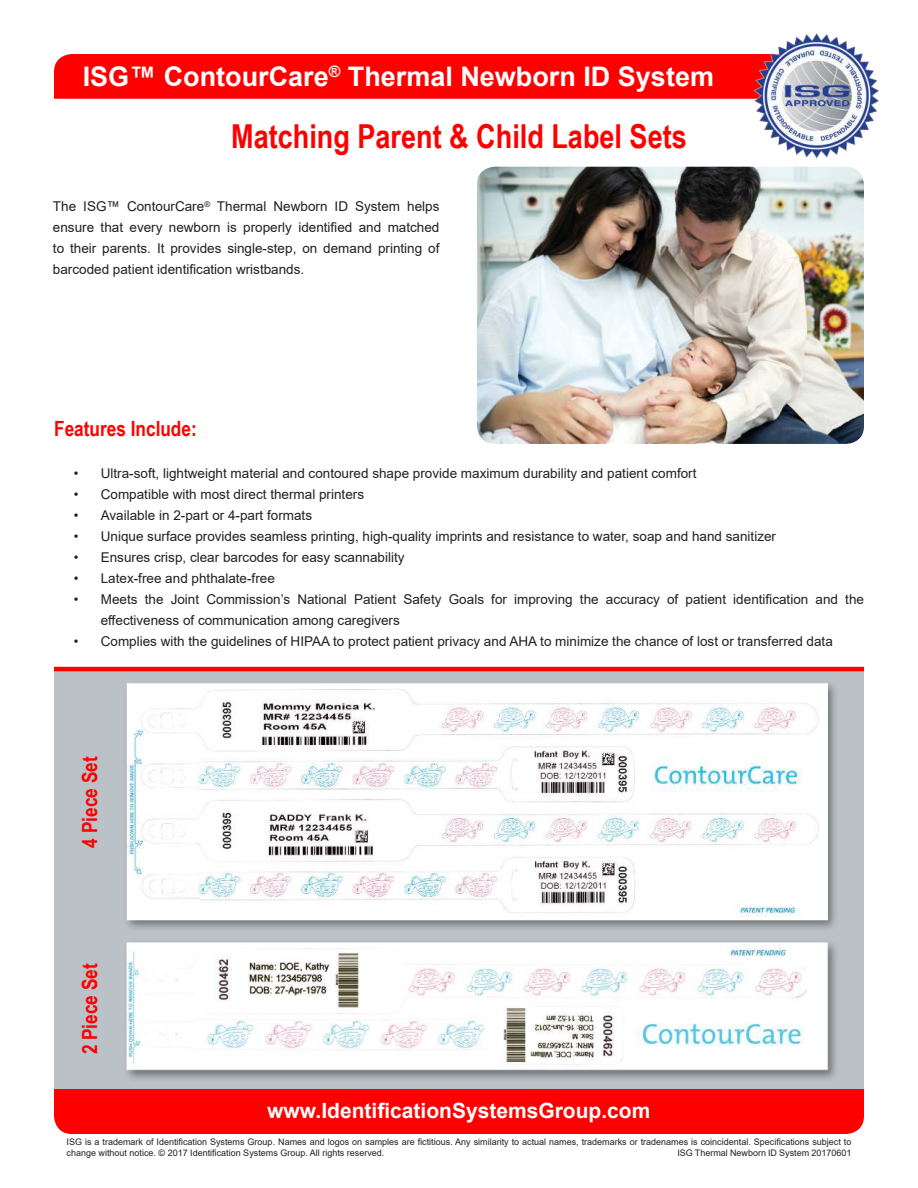
<style>
.page{position:relative;width:918px;height:1188px;background:#fff}
.page>*{position:absolute;margin:0;border:0;box-sizing:border-box;transform-origin:0 0}
.t1{font:700 33px "Arial Narrow";color:#f00}
.t2{font:700 27px "Arial";color:#fff}
.t3{font:700 21px "Arial";color:#fff}
.t4{font:700 21px "Arial Narrow";color:#f00}
.t5{font:13.5px/21px "Arial";color:#221f1f;text-align:justify}
.t6{font:9px/10.8px "Arial";color:#221f1f}
</style>
<div class="page">
<div style="left:54px;top:1089px;width:810px;height:45px;background:#f00"></div>
<div style="left:54px;top:54px;width:699px;height:45px;background:#f00"></div>
<img style="left:753px;top:33px;width:126px;height:126px">
<div style="left:54px;top:670px;width:810px;height:419px;background:#bac1c7"></div>
<hr style="left:54px;top:667px;width:810px;height:4px;background:#f00">
<img style="left:477px;top:167px;width:387px;height:277px">
<div style="left:123px;top:680px;width:716px;height:252px;background:#afb6bb"></div>
<img style="left:123px;top:680px;width:709px;height:246px">
<div style="left:123px;top:939px;width:717px;height:144px;background:#b5bbc1"></div>
<img style="left:126px;top:942px;width:709px;height:136px">
<h2 class="t2" style="left:83px;top:66px;width:633px">ISG™ ContourCare<sup>®</sup> Thermal Newborn ID System</h2>
<h1 class="t1" style="left:231px;top:123px;width:457px">Matching Parent &amp; Child Label Sets</h1>
<p class="t5" style="left:53px;top:196px;width:388px">The ISG™ ContourCare<sup>®</sup> Thermal Newborn ID System helps ensure that every newborn is properly identified and matched to their parents. It provides single-step, on demand printing of barcoded patient identification wristbands.</p>
<h3 class="t4" style="left:54px;top:421px;width:144px">Features Include:</h3>
<p class="t5" style="left:74px;top:463px;width:624px">• Ultra-soft, lightweight material and contoured shape provide maximum durability and patient comfort</p>
<p class="t5" style="left:74px;top:484px;width:292px">• Compatible with most direct thermal printers</p>
<p class="t5" style="left:74px;top:505px;width:240px">• Available in 2-part or 4-part formats</p>
<p class="t5" style="left:74px;top:526px;width:704px">• Unique surface provides seamless printing, high-quality imprints and resistance to water, soap and hand sanitizer</p>
<p class="t5" style="left:74px;top:547px;width:332px">• Ensures crisp, clear barcodes for easy scannability</p>
<p class="t5" style="left:74px;top:568px;width:203px">• Latex-free and phthalate-free</p>
<p class="t5" style="left:101px;top:589px;width:765px;text-indent:-27px">• Meets the Joint Commission’s National Patient Safety Goals for improving the accuracy of patient identification and the effectiveness of communication among caregivers</p>
<p class="t5" style="left:74px;top:631px;width:761px">• Complies with the guidelines of HIPAA to protect patient privacy and AHA to minimize the chance of lost or transferred data</p>
<h3 class="t4" style="left:82px;top:848px;width:92px;rotate:-90deg">4 Piece Set</h3>
<h3 class="t4" style="left:82px;top:1054px;width:92px;rotate:-90deg">2 Piece Set</h3>
<h3 class="t3" style="left:267px;top:1096px;width:385px">www.IdentificationSystemsGroup.com</h3>
<p class="t6" style="left:67px;top:1136px;width:786px">ISG is a trademark of Identification Systems Group. Names and logos on samples are fictitious. Any similarity to actual names, trademarks or tradenames is coincidental. Specifications subject to change without notice. © 2017 Identification Systems Group. All rights reserved.</p>
<p class="t6" style="left:677px;top:1147px;width:175px">ISG Thermal Newborn ID System 20170601</p>
</div>
